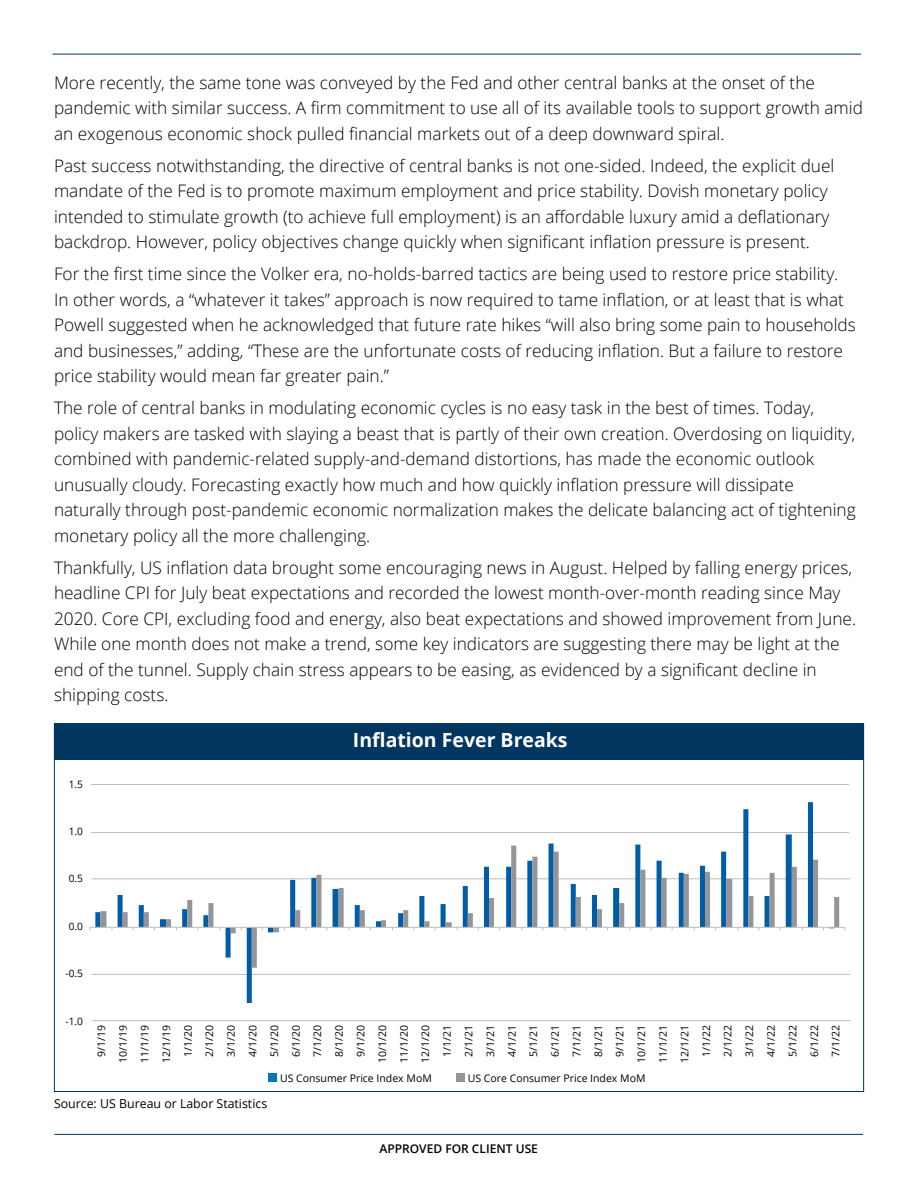
<style>
.page{position:relative;width:918px;height:1188px;background:#fff}
.page>*{position:absolute;margin:0;border:0;box-sizing:border-box;transform-origin:0 0}
.t1{font:700 19.5px "Open Sans";color:#fff}
.t2{font:300 17.25px/25.5px "Open Sans";color:#000}
.t3{font:12.3px "Open Sans";color:#000}
.t4{font:600 12px "Open Sans";color:#000}
.t5{font:10.5px/21.6px "Open Sans";color:#000;text-align:center}
.t6{font:10.2px "Open Sans";color:#000}
</style>
<div class="page">
<hr style="left:55px;top:1134px;width:808px;height:1px;background:#003660">
<hr style="left:53px;top:54px;width:808px;height:1px;background:#003660">
<div style="left:54px;top:724px;width:809px;height:36px;background:#003660"></div>
<div style="left:269px;top:1073px;width:8px;height:9px;background:#0076c0"></div>
<div style="left:456px;top:1073px;width:9px;height:9px;background:#939598"></div>
<hr style="left:91px;top:784px;width:758px;height:1px;background:#bcbec0">
<hr style="left:91px;top:832px;width:758px;height:1px;background:#bcbec0">
<hr style="left:92px;top:879px;width:758px;height:1px;background:#bcbec0">
<hr style="left:92px;top:974px;width:758px;height:1px;background:#bcbec0">
<svg style="left:95px;top:802px;width:718px;height:201px"></svg>
<svg style="left:100px;top:846px;width:739px;height:122px"></svg>
<hr style="left:90px;top:927px;width:755px;height:1px;background:#bcbec0">
<hr style="left:92px;top:1020px;width:759px;height:1px;background:#bcbec0">
<p class="t2" style="left:54px;top:69px;width:811px">More recently, the same tone was conveyed by the Fed and other central banks at the onset of the pandemic with similar success. A firm commitment to use all of its available tools to support growth amid an exogenous economic shock pulled financial markets out of a deep downward spiral.</p>
<p class="t2" style="left:54px;top:152px;width:782px">Past success notwithstanding, the directive of central banks is not one-sided. Indeed, the explicit duel mandate of the Fed is to promote maximum employment and price stability. Dovish monetary policy intended to stimulate growth (to achieve full employment) is an affordable luxury amid a deflationary backdrop. However, policy objectives change quickly when significant inflation pressure is present.</p>
<p class="t2" style="left:54px;top:261px;width:803px">For the first time since the Volker era, no-holds-barred tactics are being used to restore price stability.<br>In other words, a “whatever it takes” approach is now required to tame inflation, or at least that is what Powell suggested when he acknowledged that future rate hikes “will also bring some pain to households and businesses,” adding, “These are the unfortunate costs of reducing inflation. But a failure to restore price stability would mean far greater pain.”</p>
<p class="t2" style="left:54px;top:395px;width:803px">The role of central banks in modulating economic cycles is no easy task in the best of times. Today, policy makers are tasked with slaying a beast that is partly of their own creation. Overdosing on liquidity, combined with pandemic-related supply-and-demand distortions, has made the economic outlook unusually cloudy. Forecasting exactly how much and how quickly inflation pressure will dissipate naturally through post-pandemic economic normalization makes the delicate balancing act of tightening monetary policy all the more challenging.</p>
<p class="t2" style="left:54px;top:554px;width:804px">Thankfully, US inflation data brought some encouraging news in August. Helped by falling energy prices, headline CPI for July beat expectations and recorded the lowest month-over-month reading since May 2020. Core CPI, excluding food and energy, also beat expectations and showed improvement from June.<br>While one month does not make a trend, some key indicators are suggesting there may be light at the end of the tunnel. Supply chain stress appears to be easing, as evidenced by a significant decline in shipping costs.</p>
<p class="t6" style="left:69px;top:777px;width:16px">1.5</p>
<p class="t6" style="left:69px;top:824px;width:16px">1.0</p>
<p class="t6" style="left:69px;top:872px;width:16px">0.5</p>
<p class="t6" style="left:69px;top:919px;width:16px">0.0</p>
<p class="t6" style="left:65px;top:967px;width:19px">-0.5</p>
<p class="t6" style="left:65px;top:1014px;width:19px">-1.0</p>
<p class="t1" style="left:353px;top:726px;width:216px">Inflation Fever Breaks</p>
<p class="t5" style="left:90px;top:1063px;width:39px;rotate:-90deg">9/1/19<br>10/1/19<br>11/1/19<br>12/1/19<br>1/1/20<br>2/1/20<br>3/1/20<br>4/1/20<br>5/1/20<br>6/1/20<br>7/1/20<br>8/1/20<br>9/1/20<br>10/1/20<br>11/1/20<br>12/1/20<br>1/1/21<br>2/1/21<br>3/1/21<br>4/1/21<br>5/1/21<br>6/1/21<br>7/1/21<br>8/1/21<br>9/1/21<br>10/1/21<br>11/1/21<br>12/1/21<br>1/1/22<br>2/1/22<br>3/1/22<br>4/1/22<br>5/1/22<br>6/1/22<br>7/1/22</p>
<p class="t5" style="left:280px;top:1067px;width:153px">US Consumer Price Index MoM</p>
<p class="t5" style="left:468px;top:1067px;width:179px">US Core Consumer Price Index MoM</p>
<p class="t3" style="left:54px;top:1095px;width:215px">Source: US Bureau or Labor Statistics</p>
<p class="t4" style="left:379px;top:1140px;width:160px">APPROVED FOR CLIENT USE</p>
</div>
